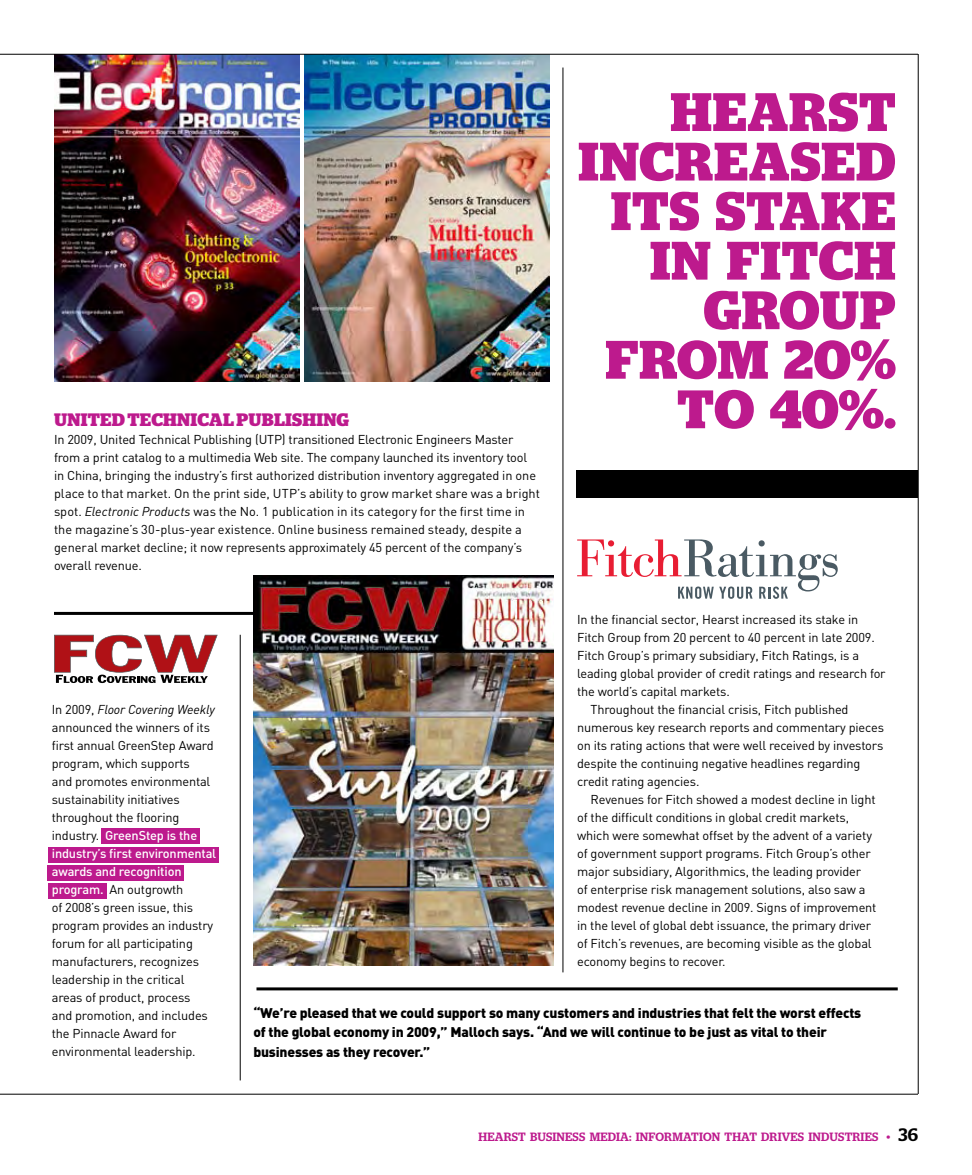
<style>
.page{position:relative;width:972px;height:1175px;background:#fff}
.page>*{position:absolute;margin:0;border:0;box-sizing:border-box;transform-origin:0 0}
.t1{font:700 54px/49.5px "Stag";letter-spacing:.02em;color:#bd1a8d;text-align:right}
.t2{font:700 18px "Stag";letter-spacing:.015em;color:#bd1a8d}
.t3{font:900 13.8px/19.5px "DIN";letter-spacing:-.01em;color:#000}
.t4{font:12.75px/18px "DIN";letter-spacing:-.01em;color:#000}
.t5{font:500 12px "Stag";letter-spacing:.02em;color:#bd1a8d}
.s1{font-style:italic}
.s2{font-weight:500;color:#fff}
.s3{font-size:18px;color:#000}
</style>
<div class="page">
<div style="left:48px;top:883px;width:58px;height:16px;background:#bd1a8d"></div>
<div style="left:102px;top:828px;width:98px;height:15px;background:#bd1a8d"></div>
<div style="left:48px;top:847px;width:170px;height:15px;background:#bd1a8d"></div>
<div style="left:48px;top:865px;width:136px;height:15px;background:#bd1a8d"></div>
<hr style="left:918px;top:54px;width:1px;height:1040px;background:#000">
<div style="left:576px;top:470px;width:342px;height:27px;background:#000"></div>
<hr style="left:256px;top:987px;width:642px;height:3px;background:#000">
<img style="left:54px;top:55px;width:245px;height:326px">
<img style="left:304px;top:55px;width:245px;height:326px">
<hr style="left:563px;top:68px;width:1px;height:904px;background:#000">
<hr style="left:240px;top:634px;width:1px;height:446px;background:#000">
<svg style="left:54px;top:634px;width:164px;height:49px"></svg>
<hr style="left:54px;top:612px;width:495px;height:3px;background:#000">
<img style="left:253px;top:575px;width:300px;height:390px">
<svg style="left:577px;top:539px;width:261px;height:60px"></svg>
<hr style="left:0;top:54px;width:918px;height:1px;background:#000">
<hr style="left:0;top:1093px;width:918px;height:1px;background:#000">
<h2 class="t2" style="left:54px;top:412px;width:296px">UNITED TECHNICAL PUBLISHING</h2>
<p class="t4" style="left:54px;top:430px;width:487px">In 2009, United Technical Publishing (UTP) transitioned Electronic Engineers Master from a print catalog to a multimedia Web site. The company launched its inventory tool in China, bringing the industry’s first authorized distribution inventory aggregated in one place to that market. On the print side, UTP’s ability to grow market share was a bright spot. <span class="s1">Electronic Products</span> was the No. 1 publication in its category for the first time in the magazine’s 30-plus-year existence. Online business remained steady, despite a general market decline; it now represents approximately 45 percent of the company’s overall revenue.</p>
<h1 class="t1" style="left:578px;top:91px;width:319px">HEARST<br>INCREASED<br>ITS STAKE<br>IN FITCH<br>GROUP<br>FROM 20%</h1>
<h1 class="t1" style="left:677px;top:389px;width:220px">TO 40%.</h1>
<p class="t4" style="left:52px;top:700px;width:166px">In 2009, <span class="s1">Floor Covering Weekly </span>announced the winners of its first annual GreenStep Award program, which supports<br>and promotes environmental sustainability initiatives throughout the flooring industry. <span class="s2">GreenStep is the industry’s first environmental awards and recognition program.</span> An outgrowth<br>of 2008’s green issue, this program provides an industry forum for all participating manufacturers, recognizes leadership in the critical areas of product, process<br>and promotion, and includes the Pinnacle Award for environmental leadership.</p>
<p class="t4" style="left:577px;top:609px;width:283px">In the financial sector, Hearst increased its stake in</p>
<p class="t4" style="left:577px;top:627px;width:299px">Fitch Group from 20 percent to 40 percent in late 2009.</p>
<p class="t4" style="left:577px;top:645px;width:283px">Fitch Group’s primary subsidiary, Fitch Ratings, is a</p>
<p class="t4" style="left:577px;top:663px;width:310px">leading global provider of credit ratings and research for</p>
<p class="t4" style="left:577px;top:681px;width:154px">the world’s capital markets.</p>
<p class="t4" style="left:591px;top:699px;width:259px">Throughout the financial crisis, Fitch published</p>
<p class="t4" style="left:577px;top:717px;width:308px">numerous key research reports and commentary pieces</p>
<p class="t4" style="left:577px;top:735px;width:308px">on its rating actions that were well received by investors</p>
<p class="t4" style="left:577px;top:753px;width:285px">despite the continuing negative headlines regarding</p>
<p class="t4" style="left:577px;top:771px;width:124px">credit rating agencies.</p>
<p class="t4" style="left:591px;top:789px;width:287px">Revenues for Fitch showed a modest decline in light</p>
<p class="t4" style="left:577px;top:807px;width:273px">of the difficult conditions in global credit markets,</p>
<p class="t4" style="left:577px;top:825px;width:296px">which were somewhat offset by the advent of a variety</p>
<p class="t4" style="left:577px;top:843px;width:295px">of government support programs. Fitch Group’s other</p>
<p class="t4" style="left:577px;top:861px;width:286px">major subsidiary, Algorithmics, the leading provider</p>
<p class="t4" style="left:577px;top:879px;width:290px">of enterprise risk management solutions, also saw a</p>
<p class="t4" style="left:577px;top:897px;width:301px">modest revenue decline in 2009. Signs of improvement</p>
<p class="t4" style="left:577px;top:915px;width:296px">in the level of global debt issuance, the primary driver</p>
<p class="t4" style="left:577px;top:933px;width:296px">of Fitch’s revenues, are becoming visible as the global</p>
<p class="t4" style="left:577px;top:951px;width:150px">economy begins to recover.</p>
<p class="t3" style="left:253px;top:1002px;width:609px">“We’re pleased that we could support so many customers and industries that felt the worst effects of the global economy in 2009,” Malloch says. “And we will continue to be just as vital to their businesses as they recover.”</p>
<p class="t5" style="left:478px;top:1132px;width:18px">HEAR</p>
<p class="t5" style="left:512px;top:1132px;width:408px">ST BUSINESS MEDIA: INFORMATION THAT DRIVES INDUSTRIES • <span class="s3">36</span></p>
</div>
